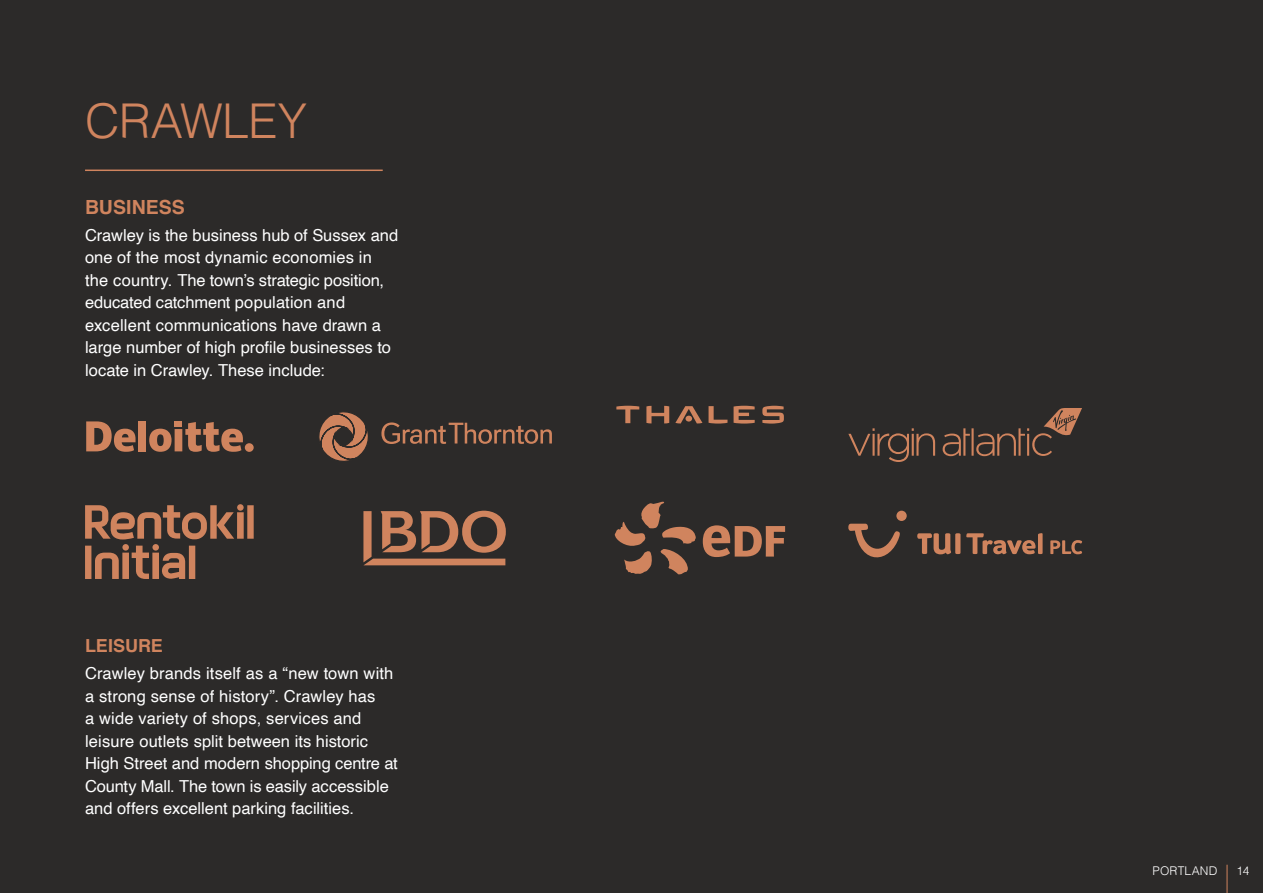
<style>
.page{position:relative;width:1263px;height:893px;background:#2c2a29}
.page>*{position:absolute;margin:0;border:0;box-sizing:border-box;transform-origin:0 0}
.t1{font:300 48px "Helvetica";letter-spacing:-.015em;color:#d0845e}
.t2{font:700 19.5px "Helvetica";color:#d0845e}
.t3{font:700 18px "Helvetica";color:#d0845e}
.t4{font:16.5px/22.5px "Helvetica";color:#fff}
.t5{font:300 12px "Helvetica";letter-spacing:.015em;color:#fff}
</style>
<div class="page">
<div style="left:245px;top:443px;width:9px;height:9px;background:#d0845e;border-radius:50%"></div>
<div style="left:138px;top:421px;width:8px;height:30px;background:#d0845e"></div>
<svg style="left:149px;top:421px;width:94px;height:31px"></svg>
<svg style="left:86px;top:421px;width:50px;height:31px"></svg>
<svg style="left:762px;top:406px;width:22px;height:18px"></svg>
<svg style="left:733px;top:406px;width:22px;height:18px"></svg>
<svg style="left:708px;top:406px;width:19px;height:18px"></svg>
<svg style="left:675px;top:406px;width:27px;height:17px"></svg>
<div style="left:685px;top:416px;width:7px;height:6px;background:#d0845e;border-radius:50%"></div>
<svg style="left:646px;top:406px;width:23px;height:17px"></svg>
<svg style="left:616px;top:406px;width:23px;height:17px"></svg>
<svg style="left:848px;top:408px;width:234px;height:54px"></svg>
<svg style="left:85px;top:504px;width:169px;height:75px"></svg>
<svg style="left:319px;top:412px;width:233px;height:153px"></svg>
<svg style="left:966px;top:533px;width:77px;height:21px"></svg>
<svg style="left:1050px;top:540px;width:32px;height:14px"></svg>
<svg style="left:848px;top:524px;width:52px;height:34px"></svg>
<div style="left:896px;top:511px;width:11px;height:10px;background:#d0845e;border-radius:50%"></div>
<svg style="left:917px;top:533px;width:43px;height:21px"></svg>
<svg style="left:615px;top:501px;width:81px;height:74px"></svg>
<svg style="left:703px;top:525px;width:82px;height:32px"></svg>
<hr style="left:85px;top:170px;width:298px;height:1px;background:#d0845e">
<svg style="left:1227px;top:865px;width:1px;height:28px"></svg>
<h1 class="t1" style="left:85px;top:80px;width:224px">CRAWLEY</h1>
<p class="t2" style="left:85px;top:191px;width:101px">BUSINESS</p>
<p class="t4" style="left:85px;top:224px;width:315px">Crawley is the business hub of Sussex and one of the most dynamic economies in the country. The town’s strategic position, educated catchment population and excellent communications have drawn a large number of high profile businesses to locate in Crawley. These include:</p>
<p class="t3" style="left:85px;top:631px;width:79px">LEISURE</p>
<p class="t4" style="left:85px;top:663px;width:314px">Crawley brands itself as a “new town with a strong sense of history”. Crawley has<br>a wide variety of shops, services and leisure outlets split between its historic High Street and modern shopping centre at County Mall. The town is easily accessible and offers excellent parking facilities.</p>
<p class="t5" style="left:1152px;top:861px;width:66px">PORTLAND</p>
<p class="t5" style="left:1236px;top:861px;width:14px">14</p>
</div>
